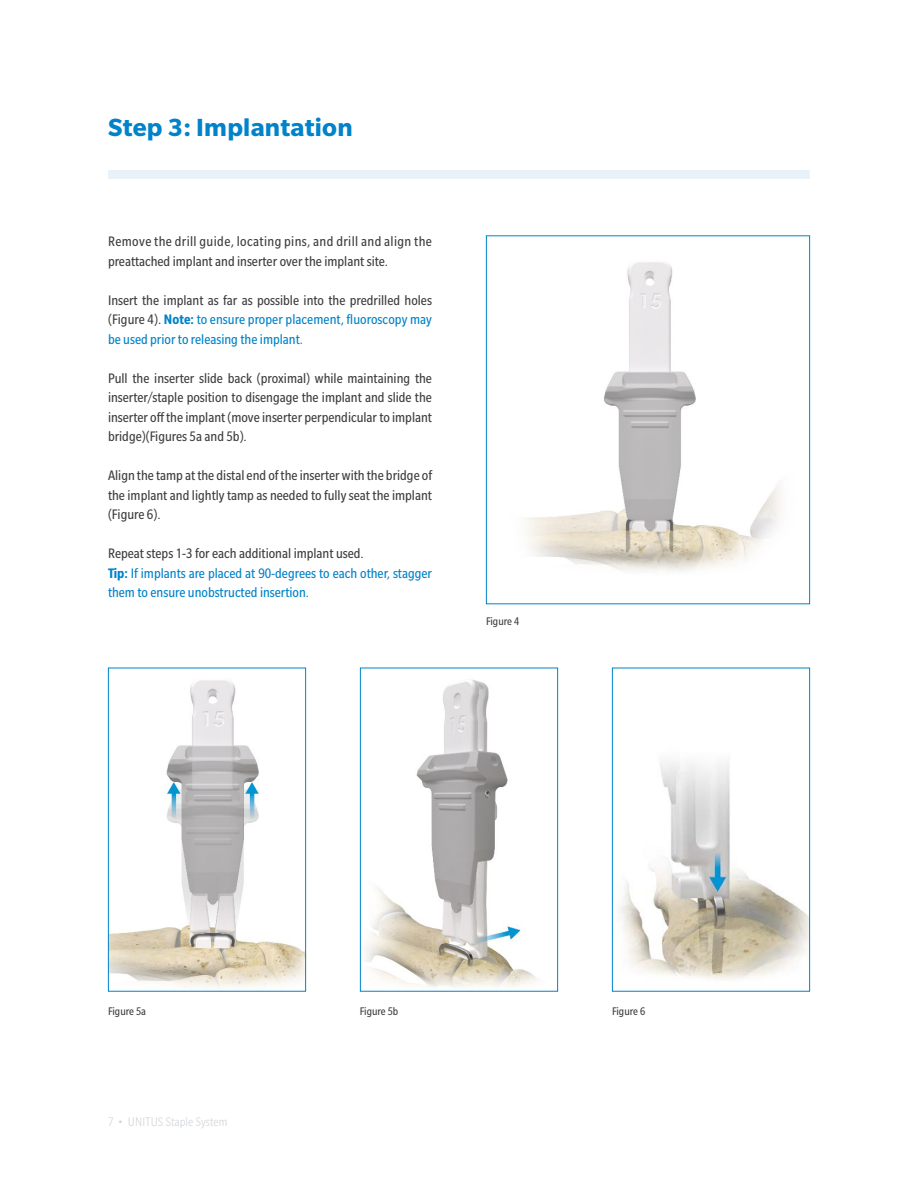
<style>
.page{position:relative;width:918px;height:1188px;background:#fff}
.page>*{position:absolute;margin:0;border:0;box-sizing:border-box;transform-origin:0 0}
.t1{font:700 27px "Slate Pro";letter-spacing:.01em;color:#0083ca}
.t2{font:condensed 15px/19.5px "Slate Pro";color:#3e3e3f;text-align:justify}
.t3{font:condensed 15px/19.5px "Slate Pro";color:#0083ca}
.t4{font:condensed 15px "Slate Pro";letter-spacing:.025em;color:#3e3e3f}
.t5{font:300 condensed 13.5px "Slate Pro";color:#d0d4d8}
.t6{font:condensed 12px "Slate Pro";color:#3e3e3f}
.s1{font-weight:700;color:#0083ca}
.s2{color:#0083ca}
.s3{font-weight:700}
</style>
<div class="page">
<div style="left:108px;top:170px;width:702px;height:8px;background:#e8f2f8"></div>
<img style="left:525px;top:262px;width:255px;height:310px">
<div style="left:486px;top:235px;width:324px;height:369px;border:1px solid #0083ca"></div>
<img style="left:110px;top:680px;width:194px;height:308px">
<div style="left:108px;top:668px;width:198px;height:324px;border:1px solid #0083ca"></div>
<img style="left:365px;top:679px;width:174px;height:308px">
<div style="left:360px;top:668px;width:198px;height:324px;border:1px solid #0083ca"></div>
<img style="left:621px;top:761px;width:187px;height:219px">
<div style="left:612px;top:668px;width:198px;height:324px;border:1px solid #0083ca"></div>
<p class="t1" style="left:108px;top:113px;width:246px">Step 3: Implantation</p>
<p class="t4" style="left:108px;top:234px;width:325px">Remove the drill guide, locating pins, and drill and align the</p>
<p class="t2" style="left:108px;top:251px;width:282px">preattached implant and inserter over the implant site.</p>
<p class="t2" style="left:108px;top:290px;width:326px">Insert the implant as far as possible into the predrilled holes (Figure 4). <span class="s1">Note:</span> <span class="s2">to ensure proper placement, fluoroscopy may</span></p>
<p class="t3" style="left:108px;top:329px;width:197px">be used prior to releasing the implant.</p>
<p class="t2" style="left:108px;top:368px;width:326px">Pull the inserter slide back (proximal) while maintaining the inserter/staple position to disengage the implant and slide the inserter off the implant (move inserter perpendicular to implant bridge)(Figures 5a and 5b).</p>
<p class="t2" style="left:108px;top:466px;width:325px">Align the tamp at the distal end of the inserter with the bridge of the implant and lightly tamp as needed to fully seat the implant (Figure 6).</p>
<p class="t2" style="left:108px;top:544px;width:257px">Repeat steps 1-3 for each additional implant used.</p>
<p class="t3" style="left:108px;top:563px;width:326px"><span class="s3">Tip:</span> If implants are placed at 90-degrees to each other, stagger them to ensure unobstructed insertion.</p>
<p class="t6" style="left:486px;top:615px;width:35px">Figure 4</p>
<p class="t6" style="left:108px;top:1005px;width:39px">Figure 5a</p>
<p class="t6" style="left:360px;top:1005px;width:40px">Figure 5b</p>
<p class="t6" style="left:612px;top:1005px;width:35px">Figure 6</p>
<p class="t5" style="left:108px;top:1114px;width:121px">7 • UNITUS Staple System</p>
</div>
